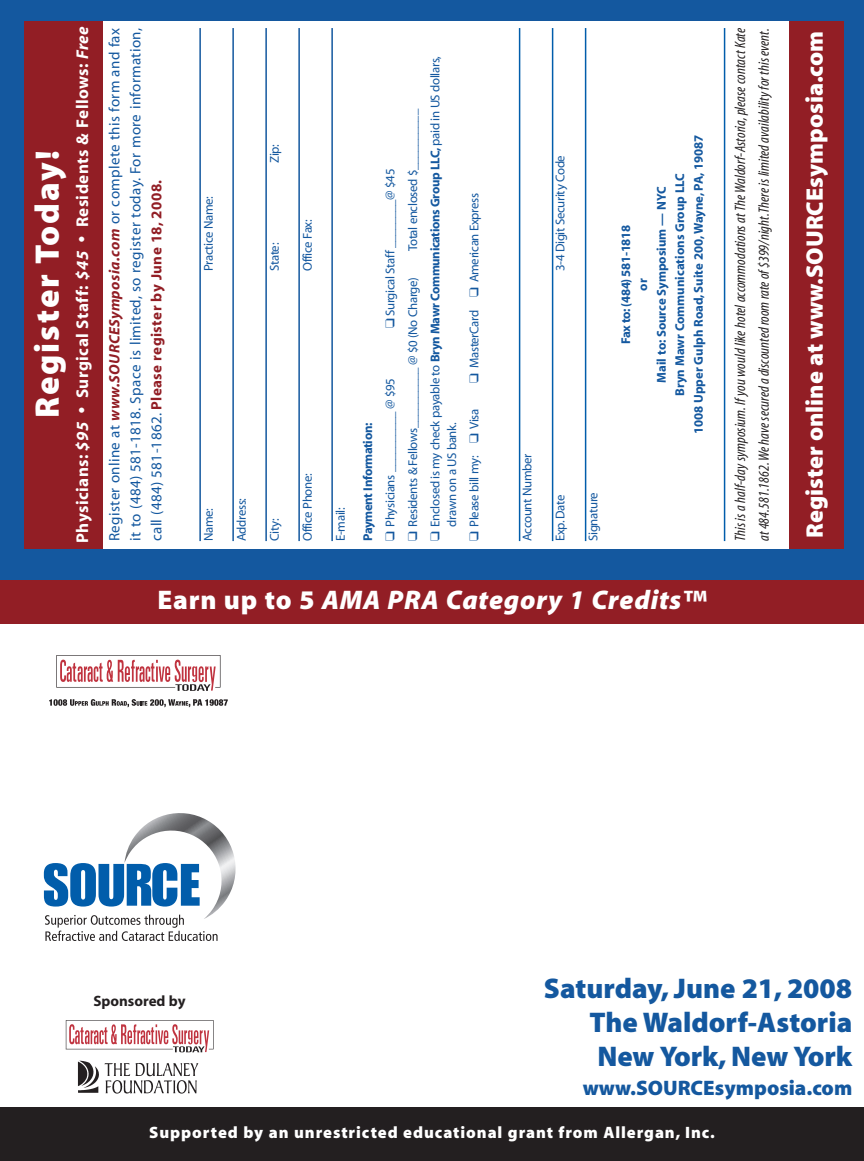
<style>
.page{position:relative;width:864px;height:1161px;background:#fff}
.page>*{position:absolute;margin:0;border:0;box-sizing:border-box;transform-origin:0 0}
.t1{font:34.2px "Myriad MM 830 600";letter-spacing:.055em;color:#fff}
.t2{font:28.5px/34.2px "Myriad MM 830 600";color:#14589f;text-align:justify}
.t3{font:27px "Myriad MM It 830 600";letter-spacing:.03em;color:#fff}
.t4{font:24px "Myriad MM 830 600";color:#fff}
.t5{font:21px "Myriad MM 830 600";color:#14589f}
.t6{font:17.1px "Myriad MM 700 600";letter-spacing:.03em;color:#fff}
.t7{font:16.5px "Myriad MM 830 600";letter-spacing:.055em;color:#fff}
.t8{font:15px/23.9px "Myriad MM It 400 300";letter-spacing:.005em;color:#231f20}
.t9{font:15px "Myriad MM 406 600";letter-spacing:.025em;color:#14589f}
.t10{font:15px "Myriad MM 700 600";letter-spacing:.025em;color:#921e25}
.t11{font:15px "Myriad MM 700 600";color:#231f20}
.t12{font:12.75px "Myriad MM 406 600";letter-spacing:-.025em;color:#14589f}
.t13{font:12.75px/18.5px "Myriad MM 700 600";color:#14589f;text-align:center}
.t14{font:12.75px/17.1px "Myriad MM 700 600";letter-spacing:-.03em;color:#14589f;text-align:center}
.s1{font-family:"Myriad MM It 700 600"}
.s2{font-family:"Helvetica";font-stretch:condensed}
.s3{font-family:"Myriad MM It 700 600";color:#921e25}
.s4{font-family:"Myriad MM 700 600"}
.s5{font-family:"Myriad MM 406 600";color:#14589f}
.s6{color:#fff}
.s7{font-family:"Myriad MM 830 600"}
</style>
<div class="page">
<div style="left:0;top:0;width:864px;height:580px;background:#14589f"></div>
<div style="left:150px;top:21px;width:643px;height:527px;background:#fff"></div>
<hr style="left:199px;top:28px;width:2px;height:513px;background:#14589f">
<hr style="left:232px;top:28px;width:2px;height:513px;background:#14589f">
<hr style="left:265px;top:28px;width:2px;height:513px;background:#14589f">
<hr style="left:298px;top:28px;width:2px;height:513px;background:#14589f">
<hr style="left:331px;top:28px;width:2px;height:513px;background:#14589f">
<hr style="left:519px;top:28px;width:1px;height:513px;background:#015dab">
<hr style="left:552px;top:28px;width:1px;height:513px;background:#015dab">
<hr style="left:585px;top:28px;width:1px;height:513px;background:#015dab">
<hr style="left:724px;top:28px;width:1px;height:513px;background:#015dab">
<div style="left:102px;top:21px;width:90px;height:527px;background:#fff"></div>
<div style="left:24px;top:21px;width:78px;height:527px;background:#921e25"></div>
<div style="left:789px;top:21px;width:55px;height:527px;background:#921e25"></div>
<div style="left:0;top:1107px;width:864px;height:54px;background:#231f20"></div>
<svg style="left:66px;top:1020px;width:148px;height:32px"></svg>
<svg style="left:78px;top:1061px;width:120px;height:33px"></svg>
<svg style="left:56px;top:655px;width:165px;height:36px"></svg>
<svg style="left:49px;top:699px;width:179px;height:8px"></svg>
<svg style="left:44px;top:813px;width:192px;height:128px"></svg>
<div style="left:0;top:580px;width:864px;height:44px;background:#921e25"></div>
<h1 class="t1" style="left:34px;top:418px;width:269px;rotate:-90deg">Register Today!</h1>
<h3 class="t6" style="left:76px;top:543px;width:518px;rotate:-90deg">Physicians: <span class="s1">$95</span> <span class="s2">•</span> Surgical Staff: <span class="s1">$45</span> <span class="s2">•</span> Residents &amp; Fellows: <span class="s1">Free</span></h3>
<h3 class="t4" style="left:806px;top:538px;width:509px;rotate:-90deg">Register online at www.SOURCEsymposia.com</h3>
<p class="t9" style="left:109px;top:541px;width:515px;rotate:-90deg">Register online at <span class="s3">www.SOURCESymposia.com</span> or complete this form and fax</p>
<p class="t8" style="left:730px;top:541px;width:515px;rotate:-90deg">This is a half-day symposium. If you would like hotel accommodations at The Waldorf-Astoria,please contact Kate at 484.581.1862.We have secured a discounted room rate of $399/night.There is limited availability for this event.</p>
<p class="t9" style="left:130px;top:541px;width:515px;rotate:-90deg">it to (484) 581-1818. Space is limited, so register today. For more information,</p>
<p class="t12" style="left:430px;top:541px;width:487px;rotate:-90deg">❑ Enclosed is my check payable to <span class="s4">Bryn Mawr Communications Group LLC,</span> paid in US dollars,</p>
<p class="t12" style="left:408px;top:251px;width:144px;rotate:-90deg">Total enclosed $__________</p>
<p class="t13" style="left:653px;top:434px;width:301px;rotate:-90deg">Mail to: Source Symposium — NYC<br>Bryn Mawr Communications Group LLC<br>1008 Upper Gulph Road, Suite 200, Wayne, PA, 19087</p>
<p class="t12" style="left:270px;top:163px;width:21px;rotate:-90deg">Zip:</p>
<p class="t12" style="left:555px;top:271px;width:117px;rotate:-90deg">3-4 Digit Security Code</p>
<p class="t12" style="left:385px;top:328px;width:161px;rotate:-90deg">❑ Surgical Staff ________@ $45</p>
<p class="t10" style="left:151px;top:541px;width:363px;rotate:-90deg"><span class="s5">call (484) 581-1862.</span> Please register by June 18, 2008.</p>
<p class="t12" style="left:469px;top:383px;width:191px;rotate:-90deg">❑ MasterCard ❑ American Express</p>
<p class="t12" style="left:204px;top:271px;width:77px;rotate:-90deg">Practice Name:</p>
<p class="t12" style="left:303px;top:271px;width:53px;rotate:-90deg">Office Fax:</p>
<p class="t14" style="left:619px;top:344px;width:120px;rotate:-90deg">Fax to: (484) 581-1818 or</p>
<p class="t12" style="left:270px;top:271px;width:30px;rotate:-90deg">State:</p>
<p class="t12" style="left:408px;top:541px;width:265px;rotate:-90deg">❑ Residents &amp; Fellows__________ @ $0 (No Charge)</p>
<p class="t12" style="left:385px;top:541px;width:165px;rotate:-90deg">❑ Physicians __________ @ $95</p>
<p class="t12" style="left:469px;top:541px;width:134px;rotate:-90deg">❑ Please bill my: ❑ Visa</p>
<p class="t12" style="left:447px;top:541px;width:120px;rotate:-90deg"><span class="s6">❑</span> drawn on a US bank.</p>
<p class="t14" style="left:360px;top:541px;width:120px;rotate:-90deg">Payment Information:</p>
<p class="t12" style="left:522px;top:541px;width:89px;rotate:-90deg">Account Number</p>
<p class="t12" style="left:303px;top:541px;width:69px;rotate:-90deg">Office Phone:</p>
<p class="t12" style="left:588px;top:541px;width:50px;rotate:-90deg">Signature</p>
<p class="t12" style="left:555px;top:541px;width:48px;rotate:-90deg">Exp. Date</p>
<p class="t12" style="left:237px;top:541px;width:45px;rotate:-90deg">Address:</p>
<p class="t12" style="left:336px;top:541px;width:35px;rotate:-90deg">E-mail:</p>
<p class="t12" style="left:204px;top:541px;width:35px;rotate:-90deg">Name:</p>
<p class="t12" style="left:270px;top:541px;width:24px;rotate:-90deg">City:</p>
<h3 class="t3" style="left:158px;top:590px;width:550px"><span class="s7">Earn up to 5</span> AMA PRA Category 1 Credits™</h3>
<p class="t11" style="left:93px;top:995px;width:94px">Sponsored by</p>
<h2 class="t2" style="left:590px;top:974px;width:264px;text-indent:-46px">Saturday, June 21, 2008<br>The Waldorf-Astoria New York, New York</h2>
<h3 class="t5" style="left:583px;top:1080px;width:271px">www.SOURCEsymposia.com</h3>
<p class="t7" style="left:149px;top:1126px;width:567px">Supported by an unrestricted educational grant from Allergan, Inc.</p>
</div>
